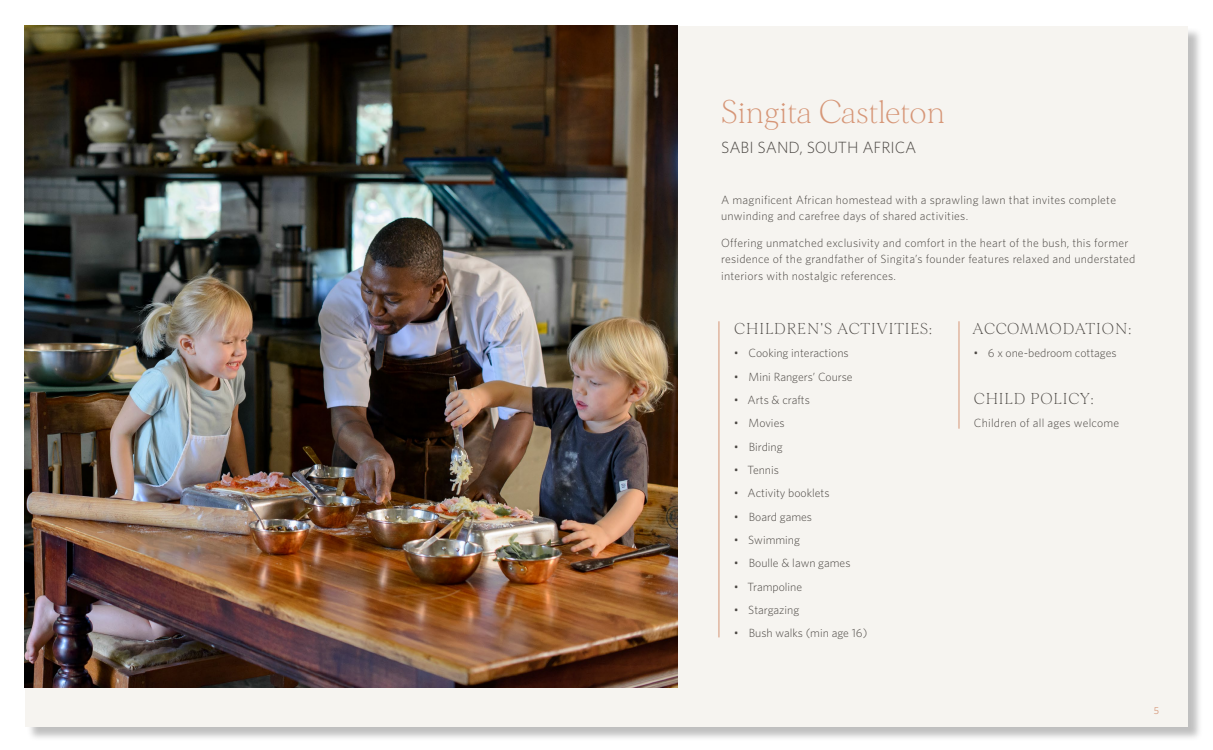
<style>
.page{position:relative;width:1213px;height:750px;background:#fff}
.page>*{position:absolute;margin:0;border:0;box-sizing:border-box;transform-origin:0 0}
.t1{font:200 31.25px "Morion";color:#d69677}
.t2{font:300 16.25px "Whitney";color:#4d4945}
.t3{font:200 15px "Morion";letter-spacing:.06em;color:#4d4945}
.t4{font:300 11.88px/16.2px "Whitney";letter-spacing:.02em;color:#4d4945}
.t5{font:300 11.88px "Whitney";color:#4d4945}
.t6{font:10px "Whitney";color:#d69677}
</style>
<div class="page">
<div style="left:27px;top:28px;width:1175px;height:714px;background:#808080;opacity:.5"></div>
<div style="left:25px;top:26px;width:1162px;height:700px;background:#f6f4f0"></div>
<img style="left:25px;top:26px;width:652px;height:662px">
<hr style="left:718px;top:321px;width:1px;height:316px;background:#d69677">
<hr style="left:958px;top:321px;width:1px;height:108px;background:#d69677">
<h1 class="t1" style="left:721px;top:94px;width:225px">Singita Castleton</h1>
<h2 class="t2" style="left:721px;top:136px;width:197px">SABI SAND, SOUTH AFRICA</h2>
<p class="t4" style="left:721px;top:191px;width:396px">A magnificent African homestead with a sprawling lawn that invites complete unwinding and carefree days of shared activities.</p>
<p class="t4" style="left:721px;top:234px;width:416px">Offering unmatched exclusivity and comfort in the heart of the bush, this former residence of the grandfather of Singita’s founder features relaxed and understated interiors with nostalgic references.</p>
<p class="t3" style="left:734px;top:320px;width:199px">CHILDREN'S ACTIVITIES:</p>
<p class="t5" style="left:734px;top:345px;width:116px">• Cooking interactions</p>
<p class="t5" style="left:734px;top:369px;width:120px">• Mini Rangers’ Course</p>
<p class="t5" style="left:734px;top:392px;width:78px">• Arts &amp; crafts</p>
<p class="t4" style="left:734px;top:415px;width:52px">• Movies</p>
<p class="t5" style="left:734px;top:439px;width:50px">• Birding</p>
<p class="t4" style="left:734px;top:461px;width:47px">• Tennis</p>
<p class="t5" style="left:734px;top:485px;width:97px">• Activity booklets</p>
<p class="t5" style="left:734px;top:509px;width:80px">• Board games</p>
<p class="t5" style="left:734px;top:532px;width:68px">• Swimming</p>
<p class="t5" style="left:734px;top:555px;width:118px">• Boulle &amp; lawn games</p>
<p class="t5" style="left:734px;top:579px;width:70px">• Trampoline</p>
<p class="t5" style="left:734px;top:602px;width:67px">• Stargazing</p>
<p class="t5" style="left:734px;top:625px;width:135px">• Bush walks (min age 16)</p>
<p class="t3" style="left:972px;top:320px;width:160px">ACCOMMODATION:</p>
<p class="t5" style="left:973px;top:345px;width:145px">• 6 x one-bedroom cottages</p>
<p class="t3" style="left:973px;top:390px;width:121px">CHILD POLICY:</p>
<p class="t4" style="left:973px;top:415px;width:147px">Children of all ages welcome</p>
<p class="t6" style="left:1153px;top:704px;width:7px">5</p>
</div>
